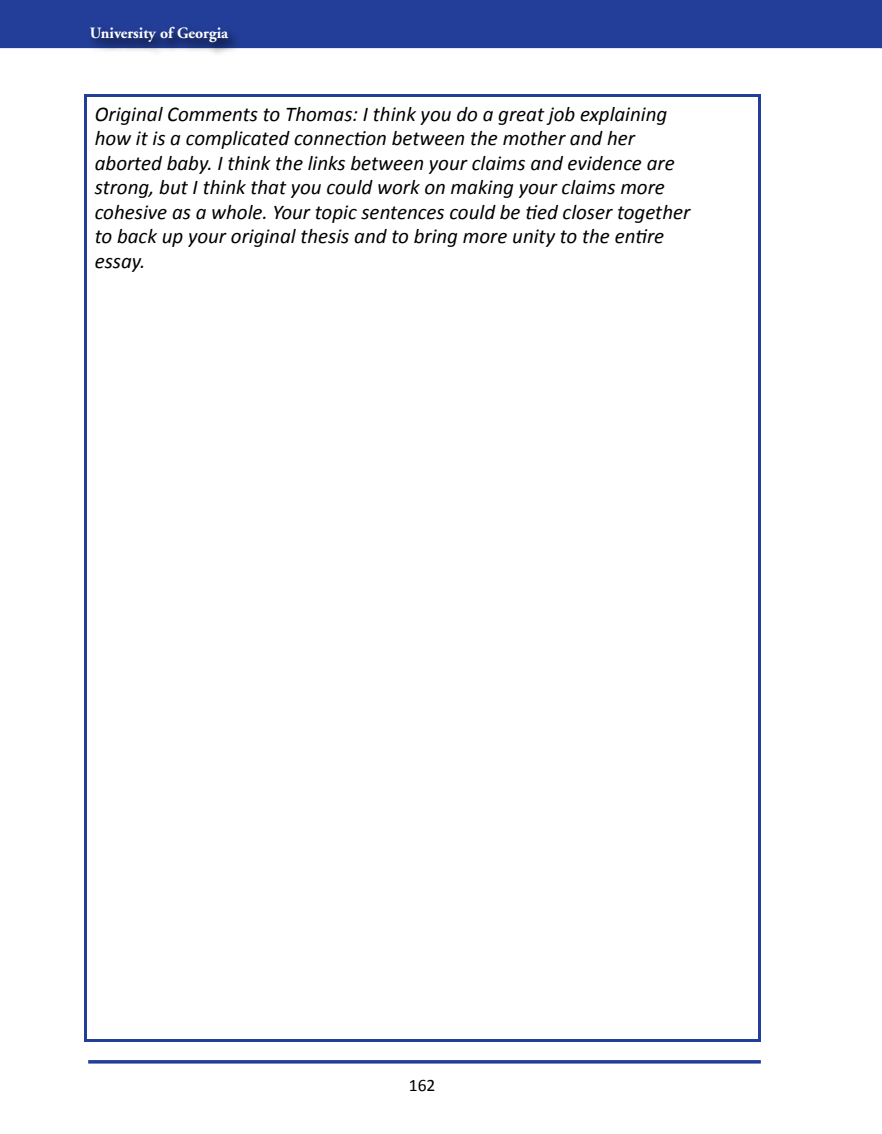
<style>
.page{position:relative;width:882px;height:1134px;background:#fff}
.page>*{position:absolute;margin:0;border:0;box-sizing:border-box;transform-origin:0 0}
.t1{font:italic 21px/24.5px "Calibri";color:#000}
.t2{font:17.5px "Calibri";color:#000}
.t3{font:700 15.75px "Adobe Garamond";color:#fff}
</style>
<div class="page">
<div style="left:0;top:0;width:880px;height:48px;background:#233e99"></div>
<svg style="left:88px;top:1060px;width:673px;height:4px;background:#3e55a5"></svg>
<svg style="left:88px;top:24px;width:154px;height:30px;background:#475a9a"></svg>
<hr style="left:86px;top:1040px;width:675px;height:2px;background:#233e99">
<hr style="left:758px;top:94px;width:3px;height:946px;background:#233e99">
<hr style="left:84px;top:97px;width:3px;height:945px;background:#233e99">
<hr style="left:84px;top:94px;width:676px;height:3px;background:#233e99">
<svg style="left:880px;top:0;width:2px;height:48px"></svg>
<p class="t3" style="left:90px;top:25px;width:140px">University of Georgia</p>
<p class="t1" style="left:95px;top:101px;width:597px">Original Comments to Thomas: I think you do a great job explaining how it is a complicated connection between the mother and her aborted baby. I think the links between your claims and evidence are strong, but I think that you could work on making your claims more cohesive as a whole. Your topic sentences could be tied closer together to back up your original thesis and to bring more unity to the entire essay.</p>
<p class="t2" style="left:409px;top:1074px;width:28px">162</p>
</div>
